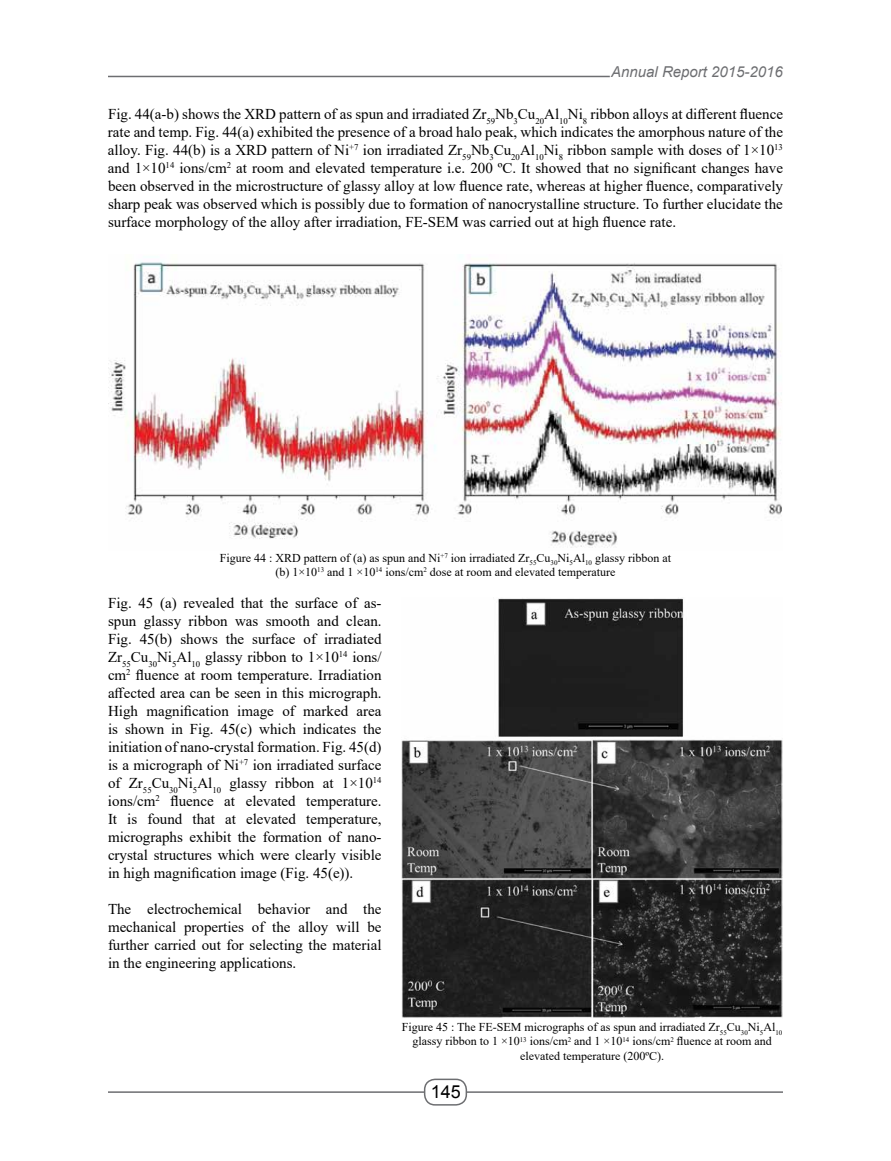
<style>
.page{position:relative;width:891px;height:1161px;background:#fff}
.page>*{position:absolute;margin:0;border:0;box-sizing:border-box;transform-origin:0 0}
.t1{font:18px "Arial";color:#000}
.t2{font:15px/18px "Times New Roman";color:#000;text-align:justify}
.t3{font:italic 15px "Arial";color:#6d6e71}
.t4{font:12px/14.4px "Times New Roman";color:#000;text-align:center}
</style>
<div class="page">
<hr style="left:108px;top:76px;width:502px;height:1px;background:#6d6e71">
<hr style="left:108px;top:1091px;width:675px;height:2px;background:#6d6e71">
<div style="left:425px;top:1079px;width:41px;height:26px;background:#fff;border-radius:10px"></div>
<div style="left:424px;top:1079px;width:43px;height:27px;border:2px solid #6d6e71;border-radius:10px"></div>
<img style="left:108px;top:262px;width:674px;height:286px">
<img style="left:401px;top:598px;width:382px;height:420px">
<p class="t3" style="left:611px;top:62px;width:173px">Annual Report 2015-2016</p>
<p class="t2" style="left:108px;top:104px;width:677px">Fig. 44(a-b) shows the XRD pattern of as spun and irradiated Zr<sub>59</sub>Nb<sub>3</sub>Cu<sub>20</sub>Al<sub>10</sub>Ni<sub>8</sub> ribbon alloys at different fluence rate and temp. Fig. 44(a) exhibited the presence of a broad halo peak, which indicates the amorphous nature of the alloy. Fig. 44(b) is a XRD pattern of Ni<sup>+7</sup> ion irradiated Zr<sub>59</sub>Nb<sub>3</sub>Cu<sub>20</sub>Al<sub>10</sub>Ni<sub>8</sub> ribbon sample with doses of 1×10<sup>13 </sup>and 1×10<sup>14</sup> ions/cm<sup>2</sup> at room and elevated temperature i.e. 200 ºC. It showed that no significant changes have been observed in the microstructure of glassy alloy at low fluence rate, whereas at higher fluence, comparatively sharp peak was observed which is possibly due to formation of nanocrystalline structure. To further elucidate the surface morphology of the alloy after irradiation, FE-SEM was carried out at high fluence rate.</p>
<p class="t4" style="left:220px;top:550px;width:453px">Figure 44 : XRD pattern of (a) as spun and Ni<sup>+7</sup> ion irradiated Zr<sub>55</sub>Cu<sub>30</sub>Ni<sub>5</sub>Al<sub>10</sub> glassy ribbon at (b) 1×10<sup>13</sup> and 1 ×10<sup>14</sup> ions/cm<sup>2</sup> dose at room and elevated temperature</p>
<p class="t2" style="left:108px;top:594px;width:275px">Fig. 45 (a) revealed that the surface of as&shy;spun glassy ribbon was smooth and clean.<br>Fig. 45(b) shows the surface of irradiated Zr<sub>55</sub>Cu<sub>30</sub>Ni<sub>5</sub>Al<sub>10</sub> glassy ribbon to 1×10<sup>14</sup> ions/ cm<sup>2</sup> fluence at room temperature. Irradiation affected area can be seen in this micrograph.<br>High magnification image of marked area is shown in Fig. 45(c) which indicates the initiation of nano-crystal formation. Fig. 45(d) is a micrograph of Ni<sup>+7</sup> ion irradiated surface of Zr<sub>55</sub>Cu<sub>30</sub>Ni<sub>5</sub>Al<sub>10</sub> glassy ribbon at 1×10<sup>14 </sup>ions/cm<sup>2</sup> fluence at elevated temperature.<br>It is found that at elevated temperature, micrographs exhibit the formation of nano&shy;crystal structures which were clearly visible in high magnification image (Fig. 45(e)).</p>
<p class="t2" style="left:108px;top:900px;width:275px">The electrochemical behavior and the mechanical properties of the alloy will be further carried out for selecting the material in the engineering applications.</p>
<p class="t4" style="left:402px;top:1019px;width:382px">Figure 45 : The FE-SEM micrographs of as spun and irradiated Zr<sub>55</sub>Cu<sub>30</sub>Ni<sub>5</sub>Al<sub>10 </sub>glassy ribbon to 1 ×10<sup>13</sup> ions/cm<sup>2</sup> and 1 ×10<sup>14</sup> ions/cm<sup>2</sup> fluence at room and elevated temperature (200ºC).</p>
<p class="t1" style="left:431px;top:1080px;width:32px">145</p>
</div>
